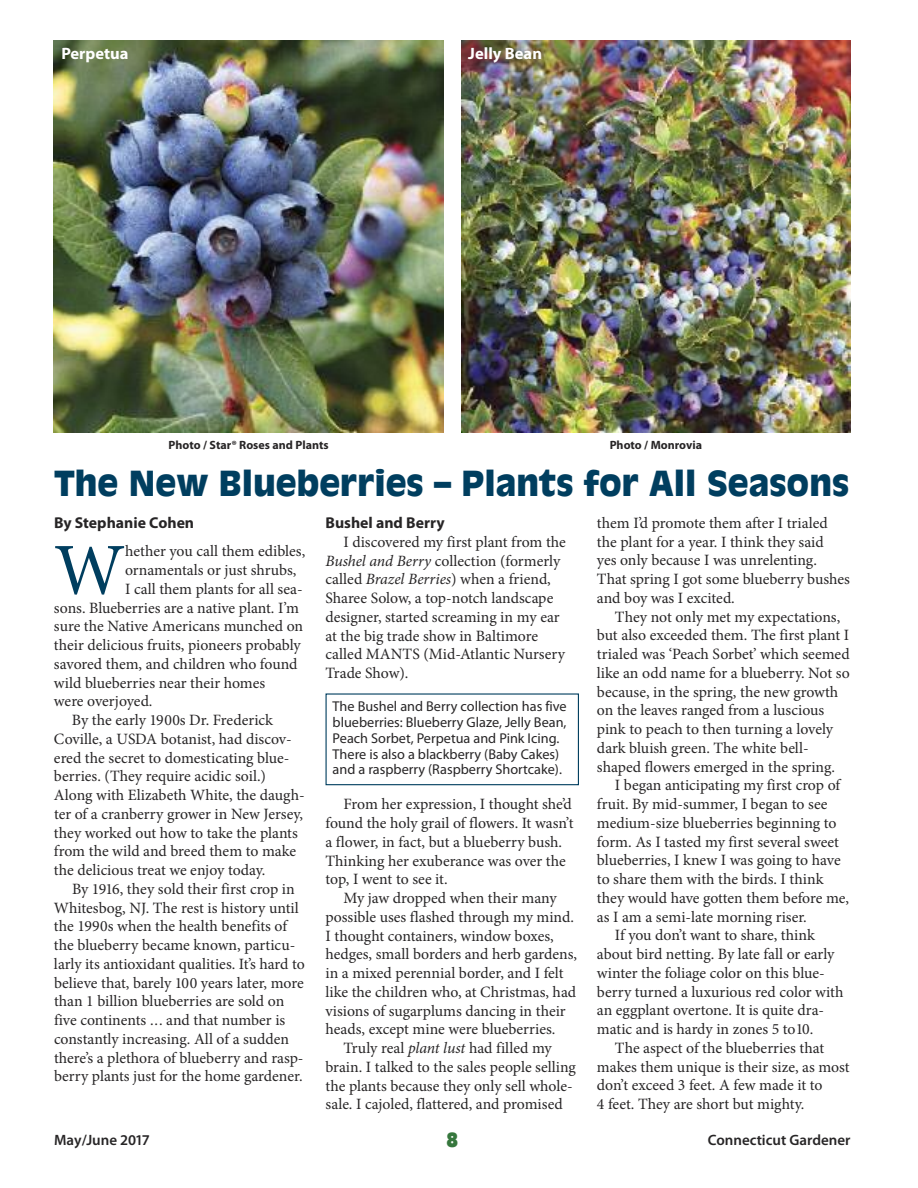
<style>
.page{position:relative;width:918px;height:1188px;background:#fff}
.page>*{position:absolute;margin:0;border:0;box-sizing:border-box;transform-origin:0 0}
.t1{font:73.35px "Minion Pro";color:#003e5f}
.t2{font:900 34.2px "Antique Olive";color:#003e5f}
.t3{font:900 21px "Itc Kabel";color:#36773d}
.t4{font:700 16.5px "Myriad Pro";color:#fff}
.t5{font:15.75px/18.8px "Minion Pro";color:#272526}
.t6{font:700 15.75px "Myriad Pro";color:#272526}
.t7{font:600 15px "Myriad Pro";color:#272526}
.t8{font:14.25px/15.8px "Myriad Pro";color:#272526}
.t9{font:700 12px "Myriad Pro";color:#272526}
.s1{font-style:italic}
</style>
<div class="page">
<img style="left:461px;top:40px;width:389px;height:393px">
<img style="left:54px;top:41px;width:389px;height:392px">
<div style="left:326px;top:693px;width:253px;height:92px;border:1px solid #003e5f"></div>
<p class="t4" style="left:61px;top:48px;width:69px">Perpetua</p>
<p class="t4" style="left:468px;top:48px;width:75px">Jelly Bean</p>
<p class="t9" style="left:169px;top:440px;width:162px">Photo / Star® Roses and Plants</p>
<p class="t9" style="left:610px;top:440px;width:94px">Photo / Monrovia</p>
<h2 class="t2" style="left:54px;top:469px;width:797px">The New Blueberries – Plants for All Seasons</h2>
<p class="t6" style="left:54px;top:517px;width:142px">By Stephanie Cohen</p>
<h1 class="t1" style="left:54px;top:542px;width:73px">W</h1>
<p class="t5" style="left:125px;top:543px;width:182px">hether you call them edibles,</p>
<p class="t5" style="left:125px;top:562px;width:173px">ornamentals or just shrubs,</p>
<p class="t5" style="left:125px;top:581px;width:179px">I call them plants for all sea-</p>
<p class="t5" style="left:54px;top:600px;width:246px">sons. Blueberries are a native plant. I’m</p>
<p class="t5" style="left:54px;top:618px;width:251px">sure the Native Americans munched on</p>
<p class="t5" style="left:54px;top:637px;width:248px">their delicious fruits, pioneers probably</p>
<p class="t5" style="left:54px;top:656px;width:245px">savored them, and children who found</p>
<p class="t5" style="left:54px;top:675px;width:213px">wild blueberries near their homes</p>
<p class="t5" style="left:54px;top:693px;width:100px">were overjoyed.</p>
<p class="t5" style="left:72px;top:712px;width:202px">By the early 1900s Dr. Frederick</p>
<p class="t5" style="left:54px;top:731px;width:239px">Coville, a USDA botanist, had discov-</p>
<p class="t5" style="left:54px;top:750px;width:237px">ered the secret to domesticating blue-</p>
<p class="t5" style="left:54px;top:768px;width:214px">berries. (They require acidic soil.)</p>
<p class="t5" style="left:54px;top:787px;width:252px">Along with Elizabeth White, the daugh-</p>
<p class="t5" style="left:54px;top:806px;width:251px">ter of a cranberry grower in New Jersey,</p>
<p class="t5" style="left:54px;top:825px;width:245px">they worked out how to take the plants</p>
<p class="t5" style="left:54px;top:843px;width:244px">from the wild and breed them to make</p>
<p class="t5" style="left:54px;top:862px;width:213px">the delicious treat we enjoy today.</p>
<p class="t5" style="left:72px;top:881px;width:224px">By 1916, they sold their first crop in</p>
<p class="t5" style="left:54px;top:900px;width:246px">Whitesbog, NJ. The rest is history until</p>
<p class="t5" style="left:54px;top:918px;width:235px">the 1990s when the health benefits of</p>
<p class="t5" style="left:54px;top:937px;width:243px">the blueberry became known, particu-</p>
<p class="t5" style="left:54px;top:956px;width:252px">larly its antioxidant qualities. It’s hard to</p>
<p class="t5" style="left:54px;top:975px;width:251px">believe that, barely 100 years later, more</p>
<p class="t5" style="left:54px;top:993px;width:232px">than 1 billion blueberries are sold on</p>
<p class="t5" style="left:54px;top:1012px;width:233px">five continents ... and that number is</p>
<p class="t5" style="left:54px;top:1031px;width:237px">constantly increasing. All of a sudden</p>
<p class="t5" style="left:54px;top:1050px;width:251px">there’s a plethora of blueberry and rasp-</p>
<p class="t5" style="left:54px;top:1068px;width:250px">berry plants just for the home gardener.</p>
<p class="t6" style="left:326px;top:517px;width:121px">Bushel and Berry</p>
<p class="t5" style="left:325px;top:534px;width:242px;text-indent:18px">I discovered my first plant from the <span class="s1">Bushel and Berry</span> collection (formerly called <span class="s1">Brazel Berries</span>) when a friend, Sharee Solow, a top-notch landscape designer, started screaming in my ear at the big trade show in Baltimore called MANTS (Mid-Atlantic Nursery Trade Show).</p>
<p class="t8" style="left:333px;top:700px;width:236px">The Bushel and Berry collection has five blueberries: Blueberry Glaze, Jelly Bean, Peach Sorbet, Perpetua and Pink Icing.<br>There is also a blackberry (Baby Cakes) and a raspberry (Raspberry Shortcake).</p>
<p class="t5" style="left:325px;top:796px;width:250px;text-indent:18px">From her expression, I thought she’d found the holy grail of flowers. It wasn’t a flower, in fact, but a blueberry bush.<br>Thinking her exuberance was over the top, I went to see it.</p>
<p class="t5" style="left:343px;top:890px;width:215px">My jaw dropped when their many</p>
<p class="t5" style="left:325px;top:909px;width:250px">possible uses flashed through my mind.</p>
<p class="t5" style="left:325px;top:928px;width:230px">I thought containers, window boxes,</p>
<p class="t5" style="left:325px;top:946px;width:253px">hedges, small borders and herb gardens,</p>
<p class="t5" style="left:325px;top:965px;width:240px">in a mixed perennial border, and I felt</p>
<p class="t5" style="left:325px;top:984px;width:252px">like the children who, at Christmas, had</p>
<p class="t5" style="left:325px;top:1003px;width:242px">visions of sugarplums dancing in their</p>
<p class="t5" style="left:325px;top:1021px;width:231px">heads, except mine were blueberries.</p>
<p class="t5" style="left:343px;top:1040px;width:210px">Truly real <span class="s1">plant lust</span> had filled my</p>
<p class="t5" style="left:325px;top:1059px;width:252px">brain. I talked to the sales people selling</p>
<p class="t5" style="left:325px;top:1078px;width:249px">the plants because they only sell whole-</p>
<p class="t5" style="left:325px;top:1096px;width:239px">sale. I cajoled, flattered, and promised</p>
<p class="t5" style="left:597px;top:515px;width:254px">them I’d promote them after I trialed the plant for a year. I think they said<br>yes only because I was unrelenting.<br>That spring I got some blueberry bushes and boy was I excited.</p>
<p class="t5" style="left:615px;top:609px;width:227px">They not only met my expectations,</p>
<p class="t5" style="left:597px;top:627px;width:254px">but also exceeded them. The first plant I</p>
<p class="t5" style="left:597px;top:646px;width:254px">trialed was ‘Peach Sorbet’ which seemed</p>
<p class="t5" style="left:597px;top:665px;width:254px">like an odd name for a blueberry. Not so</p>
<p class="t5" style="left:597px;top:684px;width:243px">because, in the spring, the new growth</p>
<p class="t5" style="left:597px;top:702px;width:229px">on the leaves ranged from a luscious</p>
<p class="t5" style="left:597px;top:721px;width:238px">pink to peach to then turning a lovely</p>
<p class="t5" style="left:597px;top:740px;width:213px">dark bluish green. The white bell-</p>
<p class="t5" style="left:597px;top:759px;width:240px">shaped flowers emerged in the spring.</p>
<p class="t5" style="left:615px;top:777px;width:227px">I began anticipating my first crop of</p>
<p class="t5" style="left:597px;top:796px;width:232px">fruit. By mid-summer, I began to see</p>
<p class="t5" style="left:597px;top:815px;width:241px">medium-size blueberries beginning to</p>
<p class="t5" style="left:597px;top:834px;width:244px">form. As I tasted my first several sweet</p>
<p class="t5" style="left:597px;top:852px;width:245px">blueberries, I knew I was going to have</p>
<p class="t5" style="left:597px;top:871px;width:228px">to share them with the birds. I think</p>
<p class="t5" style="left:597px;top:890px;width:254px">they would have gotten them before me,</p>
<p class="t5" style="left:597px;top:909px;width:211px">as I am a semi-late morning riser.</p>
<p class="t5" style="left:615px;top:927px;width:201px">If you don’t want to share, think</p>
<p class="t5" style="left:597px;top:946px;width:239px">about bird netting. By late fall or early</p>
<p class="t5" style="left:597px;top:965px;width:229px">winter the foliage color on this blue-</p>
<p class="t5" style="left:597px;top:984px;width:248px">berry turned a luxurious red color with</p>
<p class="t5" style="left:597px;top:1002px;width:229px">an eggplant overtone. It is quite dra-</p>
<p class="t5" style="left:597px;top:1021px;width:218px">matic and is hardy in zones 5 to10.</p>
<p class="t5" style="left:615px;top:1040px;width:211px">The aspect of the blueberries that</p>
<p class="t5" style="left:597px;top:1059px;width:254px">makes them unique is their size, as most</p>
<p class="t5" style="left:597px;top:1077px;width:227px">don’t exceed 3 feet. A few made it to</p>
<p class="t5" style="left:597px;top:1096px;width:209px">4 feet. They are short but mighty.</p>
<h3 class="t3" style="left:446px;top:1132px;width:13px">8</h3>
<p class="t7" style="left:54px;top:1134px;width:97px">May/June 2017</p>
<p class="t7" style="left:708px;top:1134px;width:144px">Connecticut Gardener</p>
</div>
